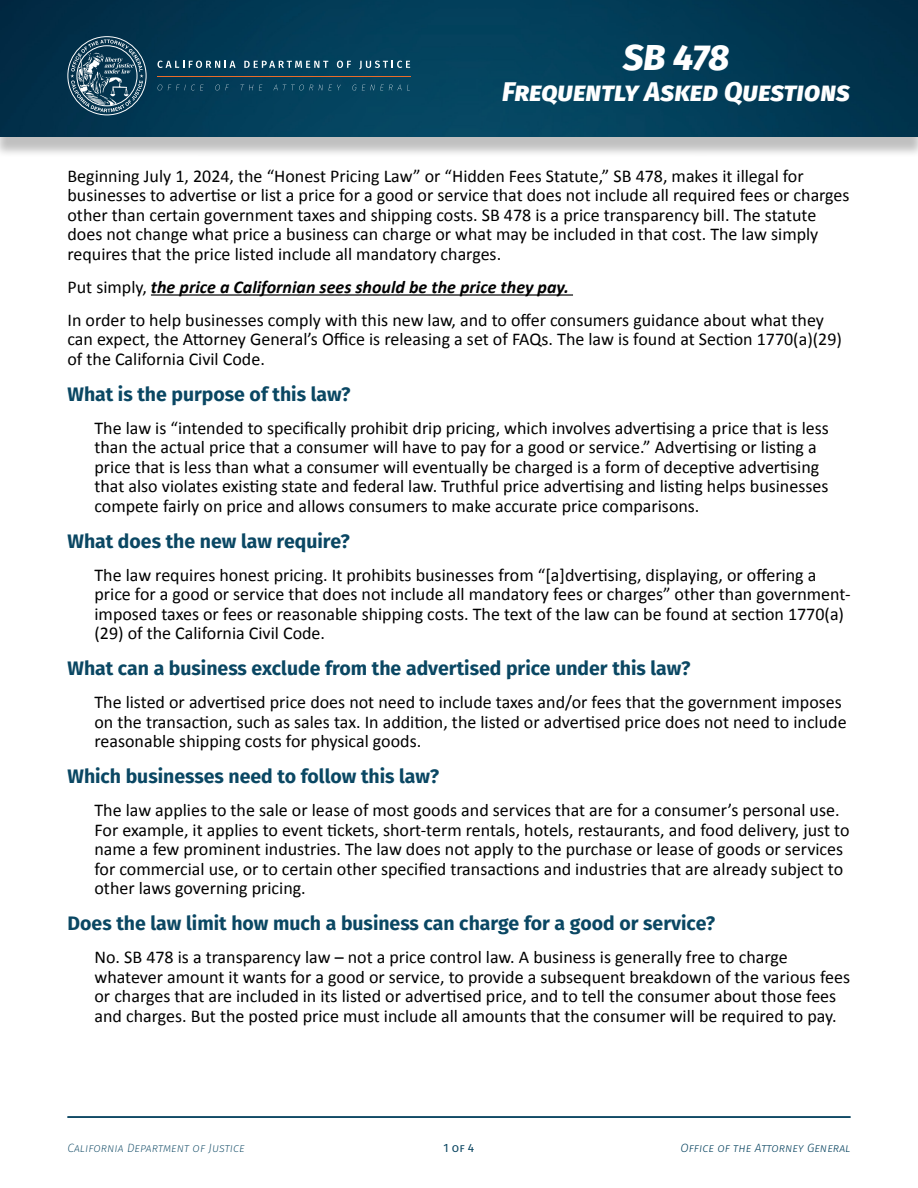
<style>
.page{position:relative;width:918px;height:1188px;background:#fff}
.page>*{position:absolute;margin:0;border:0;box-sizing:border-box;transform-origin:0 0}
.t1{font:italic 800 36px "Fira Sans";color:#fff}
.t2{font:italic 800 27px "Fira Sans";color:#fff}
.t3{font:700 19.5px "Fira Sans";color:#0a4763}
.t4{font:18px/19.5px "Calibri";color:#000}
.t5{font:italic 200 12px "Fira Sans";color:#0a4561}
.t6{font:italic 300 12px "Fira Sans";color:#0a4561}
.t7{font:12px "Fira Sans";color:#0a4561}
.s1{font-weight:700;font-style:italic}
</style>
<div class="page">
<hr style="left:68px;top:1116px;width:782px;height:2px;background:#0a4561">
<div style="left:0;top:5px;width:918px;height:153px;background:#000;opacity:.25"></div>
<img style="left:0;top:0;width:918px;height:136px">
<svg style="left:157px;top:61px;width:79px;height:7px"></svg>
<svg style="left:244px;top:61px;width:84px;height:7px"></svg>
<svg style="left:337px;top:61px;width:14px;height:7px"></svg>
<svg style="left:359px;top:61px;width:51px;height:8px"></svg>
<hr style="left:157px;top:76px;width:254px;height:1px;background:#e96c2a">
<svg style="left:158px;top:85px;width:4px;height:5px"></svg>
<svg style="left:168px;top:85px;width:36px;height:5px"></svg>
<svg style="left:215px;top:85px;width:14px;height:5px"></svg>
<svg style="left:240px;top:85px;width:13px;height:5px"></svg>
<svg style="left:259px;top:85px;width:3px;height:5px"></svg>
<svg style="left:273px;top:85px;width:40px;height:5px"></svg>
<svg style="left:319px;top:85px;width:4px;height:5px"></svg>
<svg style="left:329px;top:85px;width:12px;height:5px"></svg>
<svg style="left:352px;top:85px;width:58px;height:5px"></svg>
<svg style="left:68px;top:36px;width:78px;height:79px;background:#385e73"></svg>
<hr style="left:151px;top:294px;width:422px;height:2px;background:#000">
<h1 class="t1" style="left:623px;top:26px;width:108px">SB 478</h1>
<h1 class="t2" style="left:502px;top:68px;width:349px">Frequently Asked Questions</h1>
<p class="t4" style="left:68px;top:166px;width:784px">Beginning July 1, 2024, the “Honest Pricing Law” or “Hidden Fees Statute,” SB 478, makes it illegal for businesses to advertise or list a price for a good or service that does not include all required fees or charges other than certain government taxes and shipping costs. SB 478 is a price transparency bill. The statute does not change what price a business can charge or what may be included in that cost. The law simply requires that the price listed include all mandatory charges.</p>
<p class="t4" style="left:68px;top:270px;width:758px;line-height:33px">Put simply, <span class="s1">the price a Californian sees should be the price they pay.<br></span>In order to help businesses comply with this new law, and to offer consumers guidance about what they</p>
<p class="t4" style="left:68px;top:329px;width:776px">can expect, the Attorney General’s Office is releasing a set of FAQs. The law is found at Section 1770(a)(29) of the California Civil Code.</p>
<p class="t3" style="left:68px;top:378px;width:285px">What is the purpose of this law?</p>
<p class="t4" style="left:94px;top:418px;width:736px">The law is “intended to specifically prohibit drip pricing, which involves advertising a price that is less than the actual price that a consumer will have to pay for a good or service.” Advertising or listing a price that is less than what a consumer will eventually be charged is a form of deceptive advertising that also violates existing state and federal law. Truthful price advertising and listing helps businesses compete fairly on price and allows consumers to make accurate price comparisons.</p>
<p class="t3" style="left:68px;top:525px;width:284px">What does the new law require?</p>
<p class="t4" style="left:94px;top:565px;width:758px">The law requires honest pricing. It prohibits businesses from “[a]dvertising, displaying, or offering a price for a good or service that does not include all mandatory fees or charges” other than government&shy;imposed taxes or fees or reasonable shipping costs. The text of the law can be found at section 1770(a) (29) of the California Civil Code.</p>
<p class="t3" style="left:68px;top:652px;width:624px">What can a business exclude from the advertised price under this law?</p>
<p class="t4" style="left:94px;top:692px;width:754px">The listed or advertised price does not need to include taxes and/or fees that the government imposes on the transaction, such as sales tax. In addition, the listed or advertised price does not need to include reasonable shipping costs for physical goods.</p>
<p class="t3" style="left:68px;top:760px;width:373px">Which businesses need to follow this law?</p>
<p class="t4" style="left:94px;top:800px;width:757px">The law applies to the sale or lease of most goods and services that are for a consumer’s personal use.<br>For example, it applies to event tickets, short-term rentals, hotels, restaurants, and food delivery, just to name a few prominent industries. The law does not apply to the purchase or lease of goods or services for commercial use, or to certain other specified transactions and industries that are already subject to other laws governing pricing.</p>
<p class="t3" style="left:68px;top:907px;width:649px">Does the law limit how much a business can charge for a good or service?</p>
<p class="t4" style="left:94px;top:947px;width:757px">No. SB 478 is a transparency law – not a price control law. A business is generally free to charge whatever amount it wants for a good or service, to provide a subsequent breakdown of the various fees or charges that are included in its listed or advertised price, and to tell the consumer about those fees and charges. But the posted price must include all amounts that the consumer will be required to pay.</p>
<p class="t5" style="left:68px;top:1140px;width:179px">California Department of Justice</p>
<p class="t7" style="left:444px;top:1139px;width:32px">1 of 4</p>
<p class="t6" style="left:680px;top:1140px;width:172px">Office of the Attorney General</p>
</div>
